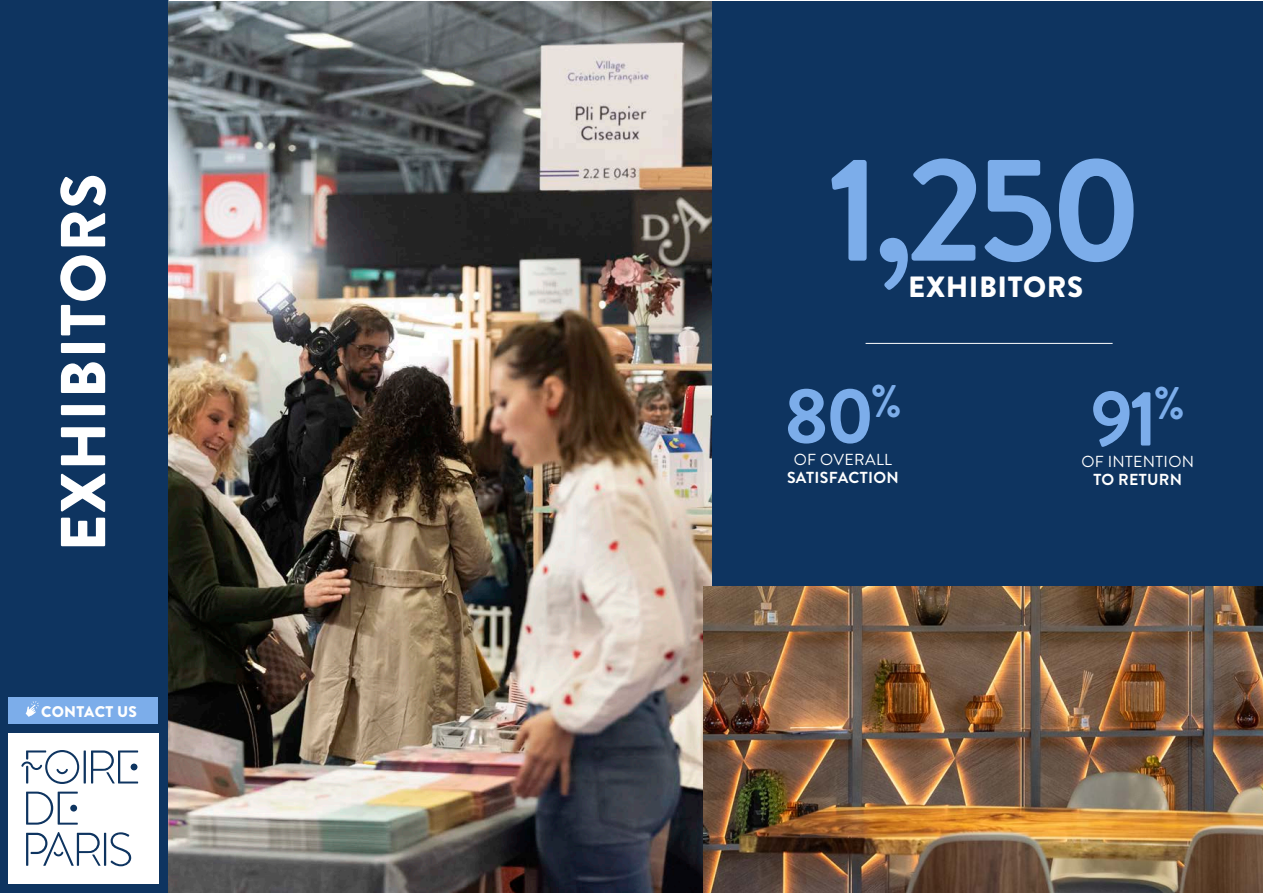
<style>
.page{position:relative;width:1263px;height:893px;background:#fff}
.page>*{position:absolute;margin:0;border:0;box-sizing:border-box;transform-origin:0 0}
.t1{font:700 148.05px "Brandon Grotesque";color:#7cadea}
.t2{font:700 78.3px "Brandon Grotesque";color:#7cadea}
.t3{font:900 63.3px "Brandon Grotesque";letter-spacing:.02em;color:#fff}
.t4{font:900 29.25px "Brandon Grotesque";letter-spacing:.02em;color:#fff}
.t5{font:700 15.9px/18.1px "Brandon Grotesque";letter-spacing:.02em;color:#fff;text-align:center}
.t6{font:15.9px/18.1px "Brandon Grotesque";letter-spacing:.02em;color:#fff;text-align:center}
.t7{font:900 15.45px "Brandon Grotesque";letter-spacing:.02em;color:#fff}
.s1{font-weight:400}
.s2{font-weight:700}
</style>
<div class="page">
<div style="left:704px;top:1px;width:559px;height:892px;background:#0e3460"></div>
<hr style="left:865px;top:343px;width:247px;height:1px;background:#fff">
<div style="left:0;top:0;width:169px;height:893px;background:#0e3460"></div>
<img style="left:169px;top:1px;width:542px;height:892px">
<img style="left:703px;top:586px;width:560px;height:307px">
<div style="left:9px;top:733px;width:150px;height:150px;background:#fff"></div>
<hr style="left:84px;top:750px;width:2px;height:33px;background:#0e3460">
<hr style="left:104px;top:833px;width:2px;height:33px;background:#0e3460">
<svg style="left:21px;top:750px;width:58px;height:34px"></svg>
<svg style="left:110px;top:832px;width:21px;height:34px"></svg>
<svg style="left:26px;top:792px;width:52px;height:33px"></svg>
<svg style="left:26px;top:832px;width:75px;height:34px"></svg>
<svg style="left:91px;top:750px;width:47px;height:33px"></svg>
<div style="left:9px;top:697px;width:149px;height:26px;background:#7cadea"></div>
<svg style="left:26px;top:701px;width:13px;height:16px"></svg>
<p class="t3" style="left:39px;top:552px;width:380px;rotate:-90deg">EXHIBITORS</p>
<p class="t7" style="left:41px;top:700px;width:97px">CONTACT US</p>
<p class="t1" style="left:827px;top:106px;width:317px">1,250</p>
<p class="t4" style="left:908px;top:266px;width:176px">EXHIBITORS</p>
<p class="t2" style="left:784px;top:361px;width:119px">80<sup>%</sup></p>
<p class="t2" style="left:1091px;top:364px;width:96px">91<sup>%</sup></p>
<p class="t5" style="left:787px;top:450px;width:113px"><span class="s1">OF OVERALL<br></span>SATISFACTION</p>
<p class="t6" style="left:1081px;top:452px;width:114px">OF INTENTION<br><span class="s2">TO RETURN</span></p>
</div>
